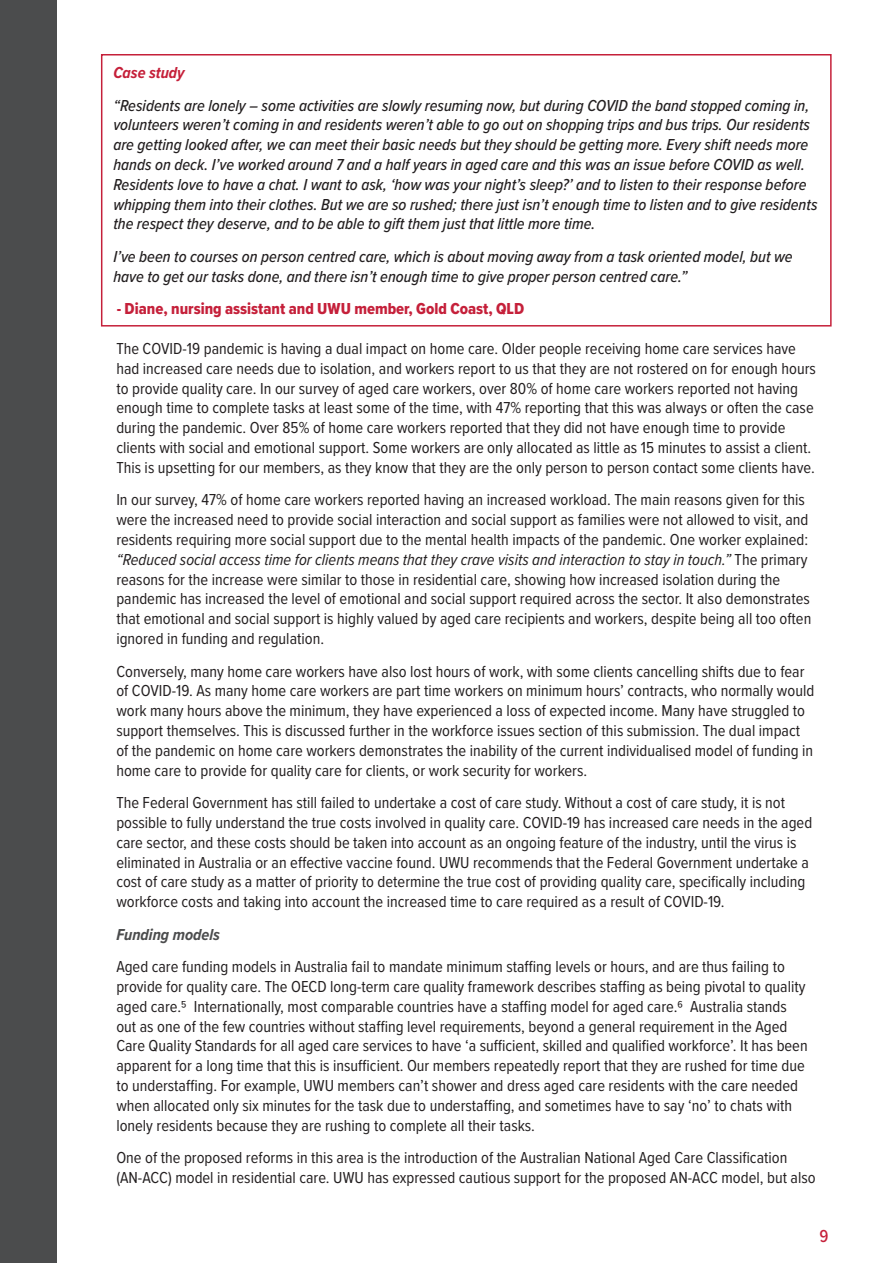
<style>
.page{position:relative;width:893px;height:1263px;background:#fff}
.page>*{position:absolute;margin:0;border:0;box-sizing:border-box;transform-origin:0 0}
.t1{font:500 18px "Proxima Nova Cond";color:#c5203a}
.Body{font:16.5px/19.8px "Proxima Nova Cond";color:#231f20}
.Body-2{font:italic 500 16.5px/19.8px "Proxima Nova Cond";color:#231f20}
.Body-3{font:16.5px "Proxima Nova Cond Extrabld";color:#c5203a}
.Body-4{font:italic 700 16.5px "Proxima Nova Cond";color:#4b4c4d}
.Body-5{font:italic 700 16.5px "Proxima Nova Cond";color:#c5203a}
.s1{font-style:italic}
</style>
<div class="page">
<div style="left:0;top:0;width:57px;height:1263px;background:#4b4c4d"></div>
<div style="left:101px;top:54px;width:731px;height:273px;border:2px solid #c5203a"></div>
<p class="Body-5" style="left:113px;top:60px;width:73px">Case study</p>
<p class="Body-2" style="left:113px;top:95px;width:706px">“Residents are lonely – some activities are slowly resuming now, but during COVID the band stopped coming in, volunteers weren’t coming in and residents weren’t able to go out on shopping trips and bus trips. Our residents are getting looked after, we can meet their basic needs but they should be getting more. Every shift needs more hands on deck. I’ve worked around 7 and a half years in aged care and this was an issue before COVID as well.<br>Residents love to have a chat. I want to ask, ‘how was your night’s sleep?’ and to listen to their response before whipping them into their clothes. But we are so rushed; there just isn’t enough time to listen and to give residents the respect they deserve, and to be able to gift them just that little more time.</p>
<p class="Body-2" style="left:113px;top:246px;width:681px">I’ve been to courses on person centred care, which is about moving away from a task oriented model, but we have to get our tasks done, and there isn’t enough time to give proper person centred care.”</p>
<p class="Body-3" style="left:117px;top:297px;width:409px">- Diane, nursing assistant and UWU member, Gold Coast, QLD</p>
<p class="Body" style="left:116px;top:338px;width:701px">The COVID-19 pandemic is having a dual impact on home care. Older people receiving home care services have had increased care needs due to isolation, and workers report to us that they are not rostered on for enough hours to provide quality care. In our survey of aged care workers, over 80% of home care workers reported not having enough time to complete tasks at least some of the time, with 47% reporting that this was always or often the case during the pandemic. Over 85% of home care workers reported that they did not have enough time to provide clients with social and emotional support. Some workers are only allocated as little as 15 minutes to assist a client.<br>This is upsetting for our members, as they know that they are the only person to person contact some clients have.</p>
<p class="Body" style="left:116px;top:489px;width:696px">In our survey, 47% of home care workers reported having an increased workload. The main reasons given for this were the increased need to provide social interaction and social support as families were not allowed to visit, and residents requiring more social support due to the mental health impacts of the pandemic. One worker explained: <span class="s1">“Reduced social access time for clients means that they crave visits and interaction to stay in touch.”</span> The primary reasons for the increase were similar to those in residential care, showing how increased isolation during the pandemic has increased the level of emotional and social support required across the sector. It also demonstrates that emotional and social support is highly valued by aged care recipients and workers, despite being all too often ignored in funding and regulation.</p>
<p class="Body" style="left:116px;top:660px;width:699px">Conversely, many home care workers have also lost hours of work, with some clients cancelling shifts due to fear of COVID-19. As many home care workers are part time workers on minimum hours’ contracts, who normally would work many hours above the minimum, they have experienced a loss of expected income. Many have struggled to support themselves. This is discussed further in the workforce issues section of this submission. The dual impact of the pandemic on home care workers demonstrates the inability of the current individualised model of funding in home care to provide for quality care for clients, or work security for workers.</p>
<p class="Body" style="left:116px;top:792px;width:697px">The Federal Government has still failed to undertake a cost of care study. Without a cost of care study, it is not possible to fully understand the true costs involved in quality care. COVID-19 has increased care needs in the aged care sector, and these costs should be taken into account as an ongoing feature of the industry, until the virus is eliminated in Australia or an effective vaccine found. UWU recommends that the Federal Government undertake a cost of care study as a matter of priority to determine the true cost of providing quality care, specifically including workforce costs and taking into account the increased time to care required as a result of COVID-19.</p>
<p class="Body-4" style="left:116px;top:922px;width:105px">Funding models</p>
<p class="Body" style="left:116px;top:956px;width:693px">Aged care funding models in Australia fail to mandate minimum staffing levels or hours, and are thus failing to provide for quality care. The OECD long-term care quality framework describes staffing as being pivotal to quality aged care.5 Internationally, most comparable countries have a staffing model for aged care.6 Australia stands out as one of the few countries without staffing level requirements, beyond a general requirement in the Aged Care Quality Standards for all aged care services to have ‘a sufficient, skilled and qualified workforce’. It has been apparent for a long time that this is insufficient. Our members repeatedly report that they are rushed for time due to understaffing. For example, UWU members can’t shower and dress aged care residents with the care needed when allocated only six minutes for the task due to understaffing, and sometimes have to say ‘no’ to chats with lonely residents because they are rushing to complete all their tasks.</p>
<p class="Body" style="left:116px;top:1147px;width:701px">One of the proposed reforms in this area is the introduction of the Australian National Aged Care Classification (AN-ACC) model in residential care. UWU has expressed cautious support for the proposed AN-ACC model, but also</p>
<p class="t1" style="left:819px;top:1223px;width:11px">9</p>
</div>
